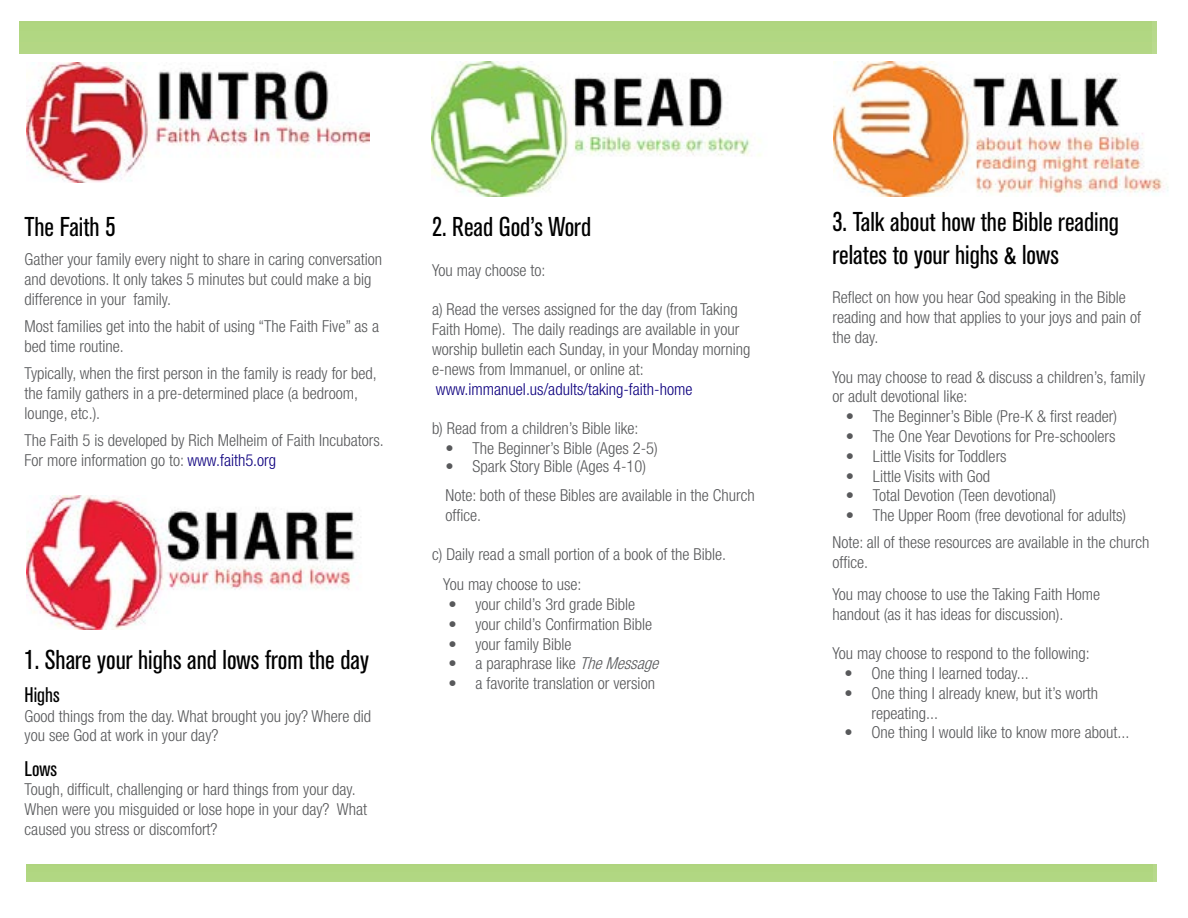
<style>
.page{position:relative;width:1188px;height:918px;background:#fff}
.page>*{position:absolute;margin:0;border:0;box-sizing:border-box;transform-origin:0 0}
.t1{font:condensed 27px/32.4px "Akzidenz Grotesk Pro";color:#000}
.t2{font:condensed 21px "Akzidenz Grotesk Pro";color:#000}
.t3{font:300 condensed 16.5px/19.8px "Helvetica Neue LT Std";color:#58595b}
.t4{font:300 condensed 16.5px "Helvetica Neue LT Std";color:#0e007f}
.s1{color:#0e007f}
.s2{font-style:italic}
</style>
<div class="page">
<img style="left:26px;top:495px;width:335px;height:135px">
<img style="left:432px;top:62px;width:329px;height:134px">
<img style="left:833px;top:62px;width:335px;height:134px">
<img style="left:26px;top:62px;width:343px;height:121px">
<h1 class="t1" style="left:25px;top:210px;width:92px">The Faith 5</h1>
<p class="t3" style="left:25px;top:249px;width:359px">Gather your family every night to share in caring conversation and devotions. It only takes 5 minutes but could make a big difference in your family.</p>
<p class="t3" style="left:25px;top:316px;width:356px">Most families get into the habit of using “The Faith Five” as a bed time routine.</p>
<p class="t3" style="left:25px;top:363px;width:354px">Typically, when the first person in the family is ready for bed, the family gathers in a pre-determined place (a bedroom, lounge, etc.).</p>
<p class="t3" style="left:25px;top:430px;width:361px">The Faith 5 is developed by Rich Melheim of Faith Incubators.<br>For more information go to: <span class="s1">www.faith5.org</span></p>
<h1 class="t1" style="left:25px;top:643px;width:346px">1. Share your highs and lows from the day</h1>
<p class="t2" style="left:25px;top:681px;width:37px">Highs</p>
<p class="t3" style="left:25px;top:706px;width:348px">Good things from the day. What brought you joy? Where did you see God at work in your day?</p>
<p class="t2" style="left:25px;top:755px;width:34px">Lows</p>
<p class="t3" style="left:25px;top:780px;width:344px">Tough, difficult, challenging or hard things from your day.<br>When were you misguided or lose hope in your day? What caused you stress or discomfort?</p>
<h1 class="t1" style="left:432px;top:210px;width:161px">2. Read God’s Word</h1>
<p class="t3" style="left:432px;top:260px;width:115px">You may choose to:</p>
<p class="t3" style="left:432px;top:300px;width:320px">a) Read the verses assigned for the day (from Taking Faith Home). The daily readings are available in your worship bulletin each Sunday, in your Monday morning e-news from Immanuel, or online at:</p>
<p class="t4" style="left:436px;top:379px;width:258px">www.immanuel.us/adults/taking-faith-home</p>
<p class="t3" style="left:432px;top:418px;width:208px">b) Read from a children’s Bible like:</p>
<p class="t3" style="left:445px;top:438px;width:214px">• The Beginner’s Bible (Ages 2-5)</p>
<p class="t3" style="left:445px;top:452px;width:311px;line-height:28.8px">• Spark Story Bible (Ages 4-10)<br>Note: both of these Bibles are available in the Church</p>
<p class="t3" style="left:445px;top:505px;width:37px">office.</p>
<p class="t3" style="left:443px;top:539px;width:284px;line-height:30px;text-indent:-11px">c) Daily read a small portion of a book of the Bible.<br>You may choose to use:</p>
<p class="t3" style="left:448px;top:594px;width:188px">• your child’s 3rd grade Bible</p>
<p class="t3" style="left:448px;top:614px;width:205px">• your child’s Confirmation Bible</p>
<p class="t3" style="left:448px;top:634px;width:125px">• your family Bible</p>
<p class="t3" style="left:448px;top:654px;width:216px">• a paraphrase like <span class="s2">TheMessage</span></p>
<p class="t3" style="left:448px;top:673px;width:208px">• a favorite translation or version</p>
<h1 class="t1" style="left:832px;top:205px;width:288px">3. Talk about how the Bible reading relates to your highs &amp; lows</h1>
<p class="t3" style="left:832px;top:288px;width:310px">Reflect on how you hear God speaking in the Bible reading and how that applies to your joys and pain of the day.</p>
<p class="t3" style="left:832px;top:367px;width:314px">You may choose to read &amp; discuss a children’s, family or adult devotional like:</p>
<p class="t3" style="left:846px;top:406px;width:273px">• The Beginner’s Bible (Pre-K &amp; first reader)</p>
<p class="t3" style="left:846px;top:426px;width:271px">• The One Year Devotions for Pre-schoolers</p>
<p class="t3" style="left:846px;top:446px;width:162px">• Little Visits for Toddlers</p>
<p class="t3" style="left:846px;top:466px;width:146px">• Little Visits with God</p>
<p class="t3" style="left:846px;top:486px;width:212px">• Total Devotion (Teen devotional)</p>
<p class="t3" style="left:832px;top:501px;width:318px;line-height:27.3px;text-align:center">• The Upper Room (free devotional for adults)<br>Note: all of these resources are available in the church</p>
<p class="t3" style="left:832px;top:546px;width:269px;line-height:31.8px">office.<br>You may choose to use the Taking Faith Home</p>
<p class="t3" style="left:832px;top:604px;width:233px">handout (as it has ideas for discussion).</p>
<p class="t3" style="left:832px;top:643px;width:259px">You may choose to respond to the following:</p>
<p class="t3" style="left:844px;top:663px;width:186px">• One thing I learned today...</p>
<p class="t3" style="left:871px;top:683px;width:228px;text-indent:-27px">• One thing I already knew, but it’s worth repeating...</p>
<p class="t3" style="left:844px;top:723px;width:286px">• One thing I would like to know more about...</p>
</div>
